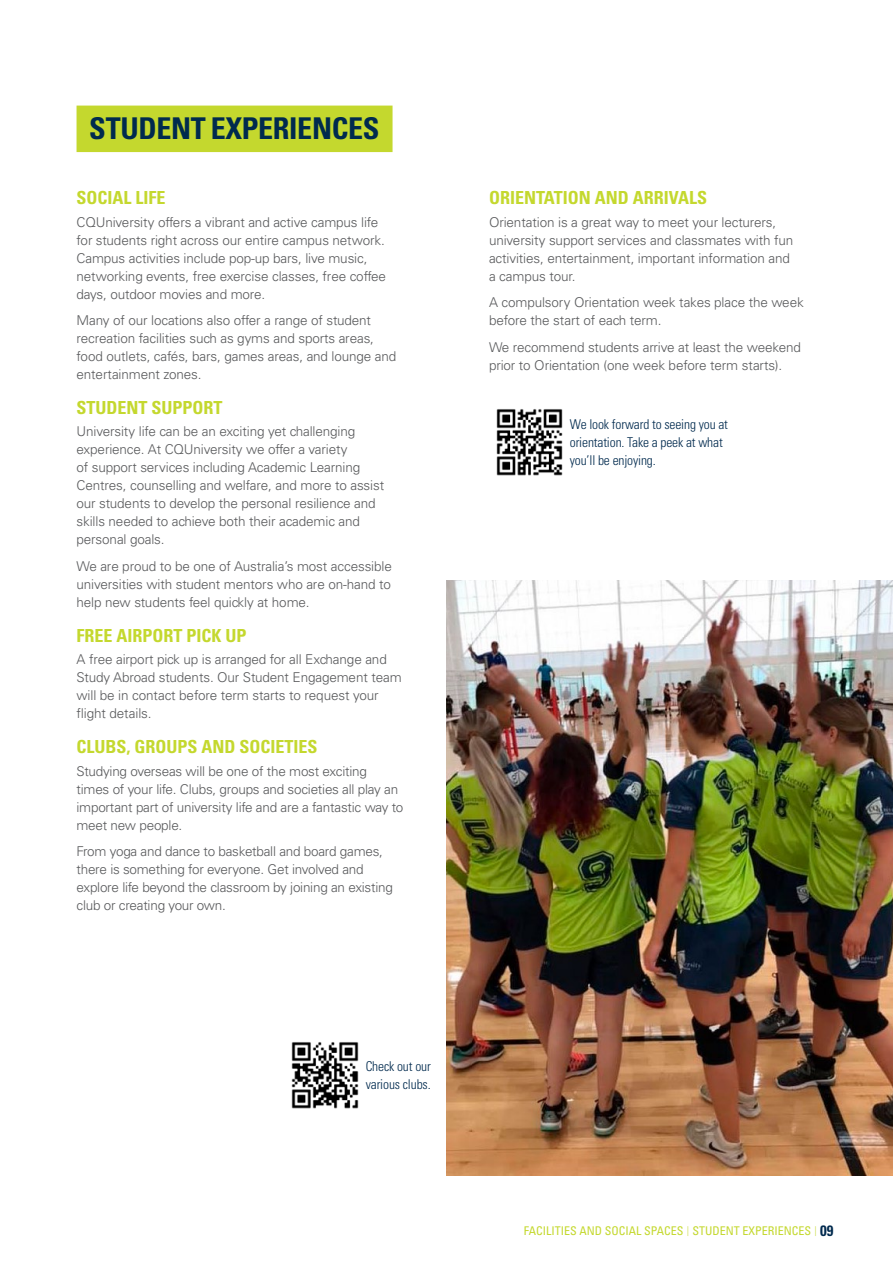
<style>
.page{position:relative;width:893px;height:1263px;background:#fff}
.page>*{position:absolute;margin:0;border:0;box-sizing:border-box;transform-origin:0 0}
.t1{font:700 condensed 30px "Univers LT Std";letter-spacing:-.01em;color:#002a4e}
.t2{font:700 condensed 18px "Univers LT Std";color:#c4d82e}
.t3{font:300 13.5px/18px "Univers LT Std";letter-spacing:-.01em;color:#58595b}
.t4{font:300 condensed 13.5px/18px "Univers LT Std";letter-spacing:-.01em;color:#002a4e}
.t5{font:condensed 12px "Univers LT Std";color:#c4d82e}
.s1{font-weight:100;font-stretch:ultra-condensed;font-size:13.5px}
.s2{font-weight:700;font-size:15px;color:#002a4e}
</style>
<div class="page">
<img style="left:446px;top:580px;width:447px;height:595px">
<div style="left:77px;top:106px;width:316px;height:46px;background:#c4d82e"></div>
<img style="left:291px;top:1042px;width:68px;height:67px">
<img style="left:496px;top:409px;width:67px;height:67px">
<h1 class="t1" style="left:89px;top:110px;width:292px">STUDENT EXPERIENCES</h1>
<h2 class="t2" style="left:77px;top:187px;width:90px">SOCIAL LIFE</h2>
<p class="t3" style="left:77px;top:213px;width:311px">CQUniversity offers a vibrant and active campus life for students right across our entire campus network.<br>Campus activities include pop-up bars, live music, networking events, free exercise classes, free coffee days, outdoor movies and more.</p>
<p class="t3" style="left:77px;top:311px;width:321px">Many of our locations also offer a range of student recreation facilities such as gyms and sports areas, food outlets, cafés, bars, games areas, and lounge and entertainment zones.</p>
<h2 class="t2" style="left:77px;top:397px;width:148px">STUDENT SUPPORT</h2>
<p class="t3" style="left:77px;top:423px;width:309px">University life can be an exciting yet challenging experience. At CQUniversity we offer a variety<br>of support services including Academic Learning Centres, counselling and welfare, and more to assist our students to develop the personal resilience and skills needed to achieve both their academic and personal goals.</p>
<p class="t3" style="left:77px;top:557px;width:317px;text-align:justify">We are proud to be one of Australia’s most accessible universities with student mentors who are on-hand to help new students feel quickly at home.</p>
<h2 class="t2" style="left:77px;top:624px;width:172px">FREE AIRPORT PICK UP</h2>
<p class="t3" style="left:77px;top:650px;width:327px">A free airport pick up is arranged for all Exchange and Study Abroad students. Our Student Engagement team will be in contact before term starts to request your flight details.</p>
<h2 class="t2" style="left:77px;top:736px;width:243px">CLUBS, GROUPS AND SOCIETIES</h2>
<p class="t3" style="left:77px;top:762px;width:328px">Studying overseas will be one of the most exciting<br>times of your life. Clubs, groups and societies all play an important part of university life and are a fantastic way to meet new people.</p>
<p class="t3" style="left:77px;top:842px;width:318px">From yoga and dance to basketball and board games, there is something for everyone. Get involved and explore life beyond the classroom by joining an existing club or creating your own.</p>
<h2 class="t2" style="left:489px;top:187px;width:220px">ORIENTATION AND ARRIVALS</h2>
<p class="t3" style="left:489px;top:213px;width:306px">Orientation is a great way to meet your lecturers, university support services and classmates with fun activities, entertainment, important information and a campus tour.</p>
<p class="t3" style="left:489px;top:293px;width:316px">A compulsory Orientation week takes place the week before the start of each term.</p>
<p class="t3" style="left:489px;top:338px;width:314px">We recommend students arrive at least the weekend prior to Orientation (one week before term starts).</p>
<p class="t4" style="left:570px;top:415px;width:160px">We look forward to seeing you at orientation. Take a peek at what you’ll be enjoying.</p>
<p class="t4" style="left:366px;top:1057px;width:67px">Check out our various clubs.</p>
<p class="t5" style="left:524px;top:1223px;width:311px">FACILITIES AND SOCIAL SPACES <span class="s1">|</span> STUDENT EXPERIENCES <span class="s1">|</span> <span class="s2">09</span></p>
</div>
